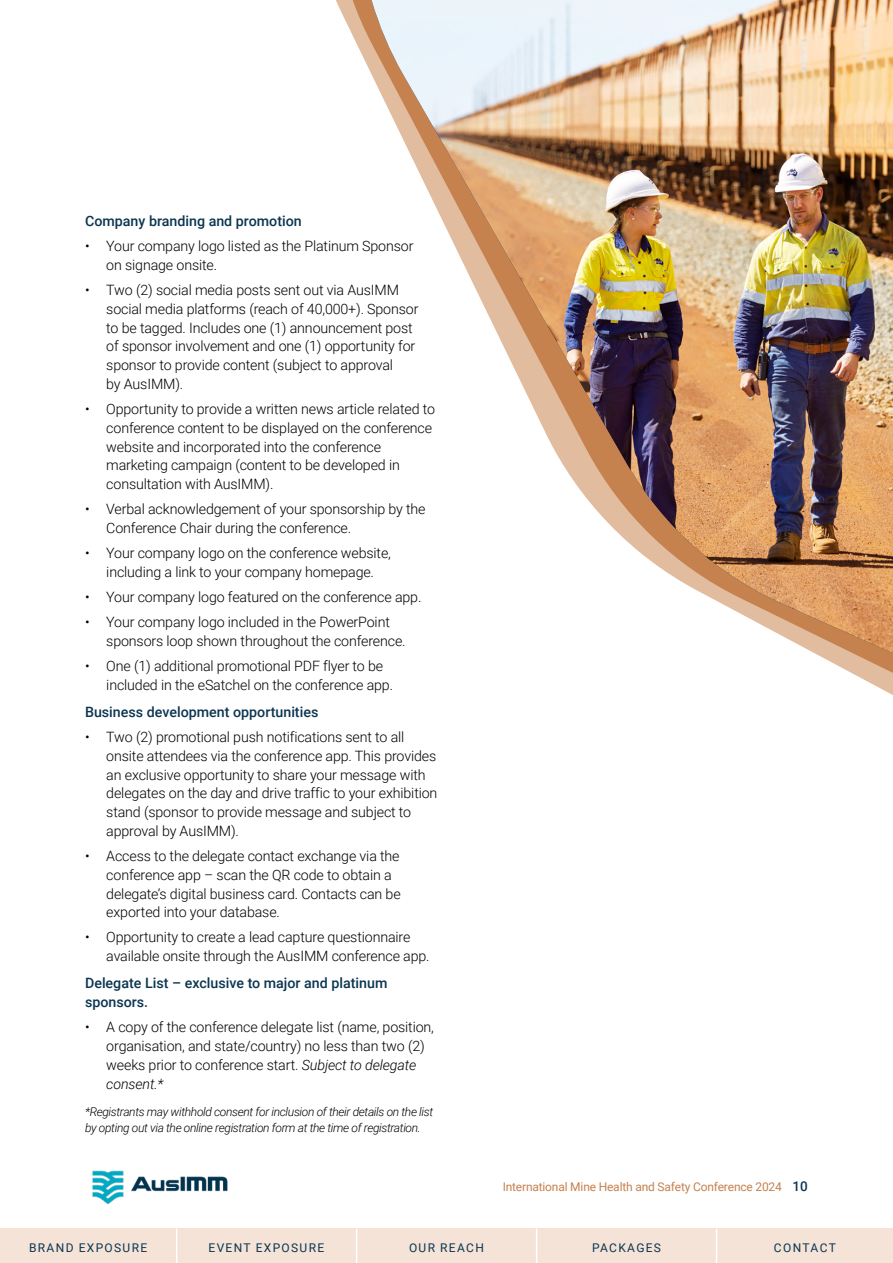
<style>
.page{position:relative;width:893px;height:1263px;background:#fff}
.page>*{position:absolute;margin:0;border:0;box-sizing:border-box;transform-origin:0 0}
.t1{font:300 14.25px/18.8px "Roboto";letter-spacing:-.01em;color:#000}
.t2{font:500 14.25px/18.8px "Roboto";color:#0b3551}
.t3{font:italic 300 12px/16.5px "Roboto";letter-spacing:-.03em;color:#000}
.t4{font:12px "Roboto";letter-spacing:.11em;color:#0b3551}
.t5{font:12px "Roboto";letter-spacing:-.015em;color:#c5814e}
.s1{font-style:italic}
.s2{font-weight:500;font-size:13.5px;color:#0b3551}
</style>
<div class="page">
<svg style="left:352px;top:0;width:541px;height:695px"></svg>
<img style="left:372px;top:0;width:521px;height:653px">
<img style="left:92px;top:1170px;width:136px;height:35px">
<div style="left:0;top:1229px;width:176px;height:34px;background:#f4e3d6"></div>
<div style="left:176px;top:1229px;width:180px;height:34px;background:#f4e3d6"></div>
<div style="left:356px;top:1229px;width:180px;height:34px;background:#f4e3d6"></div>
<div style="left:536px;top:1229px;width:181px;height:34px;background:#f4e3d6"></div>
<div style="left:717px;top:1229px;width:176px;height:34px;background:#f4e3d6"></div>
<hr style="left:176px;top:1228px;width:1px;height:35px;background:#fff">
<hr style="left:356px;top:1228px;width:1px;height:35px;background:#fff">
<hr style="left:536px;top:1228px;width:1px;height:35px;background:#fff">
<hr style="left:716px;top:1228px;width:1px;height:35px;background:#fff">
<p class="t2" style="left:85px;top:211px;width:218px">Company branding and promotion</p>
<p class="t1" style="left:106px;top:236px;width:309px;text-indent:-21px">• Your company logo listed as the Platinum Sponsor on signage onsite.</p>
<p class="t1" style="left:106px;top:280px;width:314px;text-indent:-21px">• Two (2) social media posts sent out via AusIMM social media platforms (reach of 40,000+). Sponsor to be tagged. Includes one (1) announcement post of sponsor involvement and one (1) opportunity for sponsor to provide content (subject to approval<br>by AusIMM).</p>
<p class="t1" style="left:106px;top:399px;width:330px;text-indent:-21px">• Opportunity to provide a written news article related to conference content to be displayed on the conference website and incorporated into the conference marketing campaign (content to be developed in consultation with AusIMM).</p>
<p class="t1" style="left:106px;top:499px;width:321px;text-indent:-21px">• Verbal acknowledgement of your sponsorship by the<br>Conference Chair during the conference.</p>
<p class="t1" style="left:85px;top:543px;width:307px;text-align:center">• Your company logo on the conference website, including a link to your company homepage.</p>
<p class="t1" style="left:85px;top:587px;width:338px">• Your company logo featured on the conference app.</p>
<p class="t1" style="left:106px;top:612px;width:301px;text-indent:-21px">• Your company logo included in the PowerPoint sponsors loop shown throughout the conference.</p>
<p class="t1" style="left:106px;top:656px;width:288px;text-indent:-21px">• One (1) additional promotional PDF flyer to be included in the eSatchel on the conference app.</p>
<p class="t2" style="left:85px;top:702px;width:235px">Business development opportunities</p>
<p class="t1" style="left:106px;top:727px;width:333px;text-indent:-21px">• Two (2) promotional push notifications sent to all onsite attendees via the conference app. This provides an exclusive opportunity to share your message with delegates on the day and drive traffic to your exhibition stand (sponsor to provide message and subject to approval by AusIMM).</p>
<p class="t1" style="left:106px;top:846px;width:296px;text-indent:-21px">• Access to the delegate contact exchange via the conference app – scan the QR code to obtain a delegate’s digital business card. Contacts can be exported into your database.</p>
<p class="t1" style="left:106px;top:927px;width:325px;text-indent:-21px">• Opportunity to create a lead capture questionnaire available onsite through the AusIMM conference app.</p>
<p class="t2" style="left:85px;top:973px;width:304px">Delegate List – exclusive to major and platinum sponsors.</p>
<p class="t1" style="left:106px;top:1017px;width:329px;text-indent:-21px">• A copy of the conference delegate list (name, position, organisation, and state/country) no less than two (2) weeks prior to conference start. <span class="s1">Subject to delegate consent.*</span></p>
<p class="t3" style="left:85px;top:1103px;width:350px">*Registrants may withhold consent for inclusion of their details on the list by opting out via the online registration form at the time of registration.</p>
<p class="t5" style="left:503px;top:1178px;width:307px">International Mine Health and Safety Conference 2024 <span class="s2">10</span></p>
<p class="t4" style="left:29px;top:1239px;width:120px">BRAND EXPOSURE</p>
<p class="t4" style="left:209px;top:1239px;width:117px">EVENT EXPOSURE</p>
<p class="t4" style="left:409px;top:1239px;width:76px">OUR REACH</p>
<p class="t4" style="left:592px;top:1239px;width:71px">PACKAGES</p>
<p class="t4" style="left:774px;top:1239px;width:63px">CONTACT</p>
</div>
